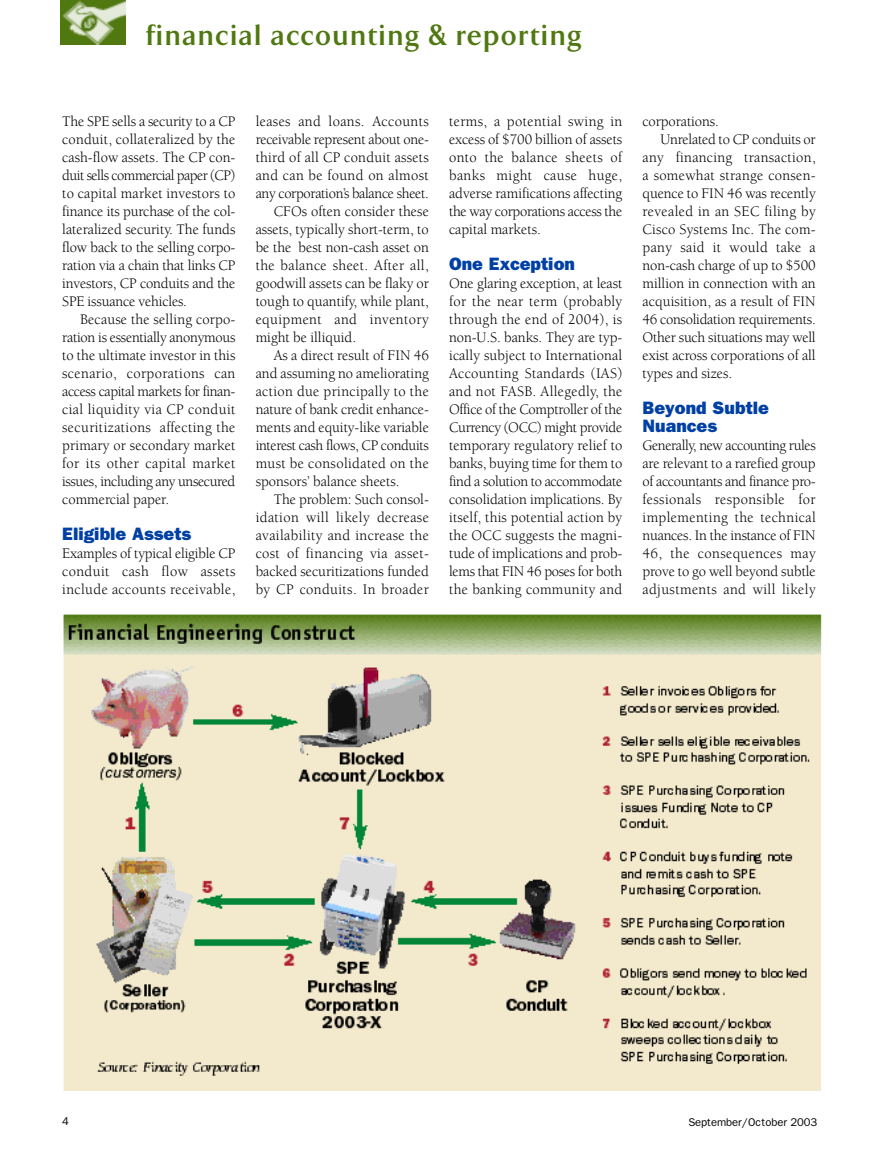
<style>
.page{position:relative;width:878px;height:1161px;background:#fff}
.page>*{position:absolute;margin:0;border:0;box-sizing:border-box;transform-origin:0 0}
.t1{font:700 30px "TF Arrow";letter-spacing:.06em;color:#507811}
.t2{font:800 18px/18px "Franklin Gothic";color:#0040a4}
.t3{font:15px/18px "Berkeley";color:#000;text-align:justify}
.t4{font:15px "Berkeley";letter-spacing:.025em;color:#000}
.t5{font:15px "Berkeley";letter-spacing:-.02em;color:#000}
.t6{font:15px "Berkeley";letter-spacing:.02em;color:#000}
.t7{font:15px "Berkeley";letter-spacing:-.025em;color:#000}
.t8{font:11.25px "Franklin Gothic";letter-spacing:-.015em;color:#000}
</style>
<div class="page">
<img style="left:61px;top:0;width:64px;height:45px">
<img style="left:63px;top:614px;width:759px;height:476px">
<h1 class="t1" style="left:146px;top:23px;width:436px">financial accounting &amp; reporting</h1>
<p class="t3" style="left:62px;top:114px;width:175px">The SPE sells a security to a CP conduit, collateralized by the cash-flow assets. The CP con&shy;duit sells commercial paper (CP) to capital market investors to finance its purchase of the col&shy;lateralized security. The funds flow back to the selling corpo&shy;ration via a chain that links CP investors, CP conduits and the SPE issuance vehicles.</p>
<p class="t3" style="left:62px;top:312px;width:175px;text-indent:18px">Because the selling corpo&shy;ration is essentially anonymous to the ultimate investor in this scenario, corporations can access capital markets for finan&shy;cial liquidity via CP conduit securitizations affecting the primary or secondary market for its other capital market issues, including any unsecured commercial paper.</p>
<p class="t2" style="left:62px;top:526px;width:131px">Eligible Assets</p>
<p class="t3" style="left:62px;top:546px;width:175px">Examples of typical eligible CP conduit cash flow assets include accounts receivable,</p>
<p class="t4" style="left:256px;top:115px;width:175px">leases and loans. Accounts</p>
<p class="t3" style="left:256px;top:132px;width:175px">receivable represent about one-</p>
<p class="t3" style="left:256px;top:150px;width:175px">third of all CP conduit assets</p>
<p class="t4" style="left:256px;top:169px;width:175px">and can be found on almost</p>
<p class="t5" style="left:256px;top:187px;width:175px">any corporation’s balance sheet.</p>
<p class="t3" style="left:274px;top:204px;width:157px">CFOs often consider these</p>
<p class="t3" style="left:256px;top:222px;width:175px">assets, typically short-term, to</p>
<p class="t3" style="left:256px;top:240px;width:175px">be the best non-cash asset on</p>
<p class="t4" style="left:256px;top:259px;width:175px">the balance sheet. After all,</p>
<p class="t3" style="left:256px;top:276px;width:175px">goodwill assets can be flaky or</p>
<p class="t3" style="left:256px;top:294px;width:175px">tough to quantify, while plant,</p>
<p class="t4" style="left:256px;top:313px;width:175px">equipment and inventory</p>
<p class="t3" style="left:256px;top:330px;width:102px">might be illiquid.</p>
<p class="t3" style="left:274px;top:348px;width:157px">As a direct result of FIN 46</p>
<p class="t3" style="left:256px;top:366px;width:175px">and assuming no ameliorating</p>
<p class="t4" style="left:256px;top:385px;width:175px">action due principally to the</p>
<p class="t3" style="left:256px;top:402px;width:175px">nature of bank credit enhance-</p>
<p class="t3" style="left:256px;top:420px;width:175px">ments and equity-like variable</p>
<p class="t7" style="left:256px;top:439px;width:175px">interest cash flows, CP conduits</p>
<p class="t4" style="left:256px;top:457px;width:175px">must be consolidated on the</p>
<p class="t3" style="left:256px;top:474px;width:145px">sponsors’ balance sheets.</p>
<p class="t3" style="left:274px;top:492px;width:157px">The problem: Such consol-</p>
<p class="t4" style="left:256px;top:511px;width:175px">idation will likely decrease</p>
<p class="t4" style="left:256px;top:529px;width:175px">availability and increase the</p>
<p class="t4" style="left:256px;top:547px;width:175px">cost of financing via asset-</p>
<p class="t3" style="left:256px;top:564px;width:175px">backed securitizations funded</p>
<p class="t4" style="left:256px;top:583px;width:175px">by CP conduits. In broader</p>
<p class="t3" style="left:449px;top:114px;width:175px">terms, a potential swing in excess of $700 billion of assets onto the balance sheets of banks might cause huge, adverse ramifications affecting the way corporations access the capital markets.</p>
<p class="t2" style="left:449px;top:256px;width:127px">One Exception</p>
<p class="t3" style="left:449px;top:276px;width:175px">One glaring exception, at least for the near term (probably through the end of 2004), is non-U.S. banks. They are typ&shy;ically subject to International Accounting Standards (IAS) and not FASB. Allegedly, the Office of the Comptroller of the Currency (OCC) might provide temporary regulatory relief to banks, buying time for them to find a solution to accommodate consolidation implications. By itself, this potential action by the OCC suggests the magni&shy;tude of implications and prob&shy;lems that FIN 46 poses for both the banking community and</p>
<p class="t3" style="left:642px;top:114px;width:78px">corporations.</p>
<p class="t3" style="left:660px;top:132px;width:157px">Unrelated to CP conduits or</p>
<p class="t6" style="left:642px;top:151px;width:175px">any financing transaction,</p>
<p class="t6" style="left:642px;top:169px;width:175px">a somewhat strange consen-</p>
<p class="t3" style="left:642px;top:186px;width:175px">quence to FIN 46 was recently</p>
<p class="t4" style="left:642px;top:205px;width:175px">revealed in an SEC filing by</p>
<p class="t3" style="left:642px;top:222px;width:175px">Cisco Systems Inc. The com-</p>
<p class="t4" style="left:642px;top:241px;width:175px">pany said it would take a</p>
<p class="t3" style="left:642px;top:258px;width:175px">non-cash charge of up to $500</p>
<p class="t3" style="left:642px;top:276px;width:175px">million in connection with an</p>
<p class="t3" style="left:642px;top:294px;width:175px">acquisition, as a result of FIN</p>
<p class="t5" style="left:642px;top:313px;width:175px">46 consolidation requirements.</p>
<p class="t3" style="left:642px;top:330px;width:175px">Other such situations may well</p>
<p class="t3" style="left:642px;top:348px;width:175px">exist across corporations of all</p>
<p class="t3" style="left:642px;top:366px;width:91px">types and sizes.</p>
<p class="t2" style="left:642px;top:400px;width:128px">Beyond Subtle<br>Nuances</p>
<p class="t3" style="left:642px;top:438px;width:175px">Generally, new accounting rules are relevant to a rarefied group of accountants and finance pro&shy;fessionals responsible for implementing the technical nuances. In the instance of FIN 46, the consequences may prove to go well beyond subtle adjustments and will likely</p>
<p class="t8" style="left:62px;top:1118px;width:8px">4</p>
<p class="t8" style="left:688px;top:1118px;width:130px">September/October 2003</p>
</div>
